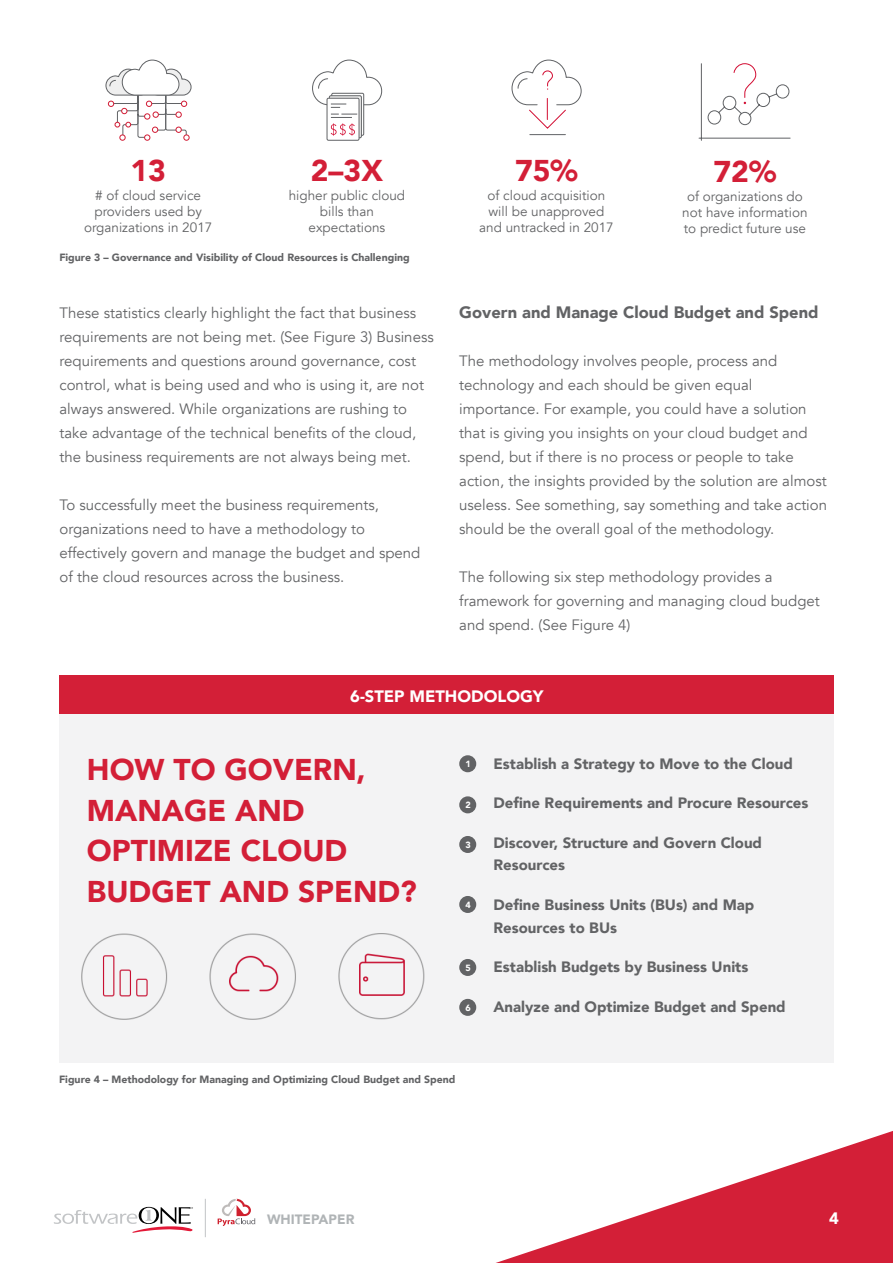
<style>
.page{position:relative;width:893px;height:1263px;background:#fff}
.page>*{position:absolute;margin:0;border:0;box-sizing:border-box;transform-origin:0 0}
.t1{font:900 30px/40.5px "Avenir";color:#d31f37}
.t2{font:900 16.5px "Avenir";color:#626365}
.t3{font:900 16.5px "Avenir";color:#fff}
.t4{font:15px/24px "Avenir";color:#626365}
.t5{font:900 15px/22.5px "Avenir";color:#626365}
.t6{font:13.5px/16.2px "Avenir";color:#626365;text-align:center}
.t7{font:900 13.5px "Avenir";color:#b0b4b6}
.t8{font:900 10.5px "Avenir";color:#626365}
.t9{font:900 9px "Avenir";color:#fff}
</style>
<div class="page">
<svg style="left:496px;top:1131px;width:397px;height:132px"></svg>
<svg style="left:54px;top:1207px;width:139px;height:26px"></svg>
<hr style="left:205px;top:1199px;width:1px;height:38px;background:#c2c4c6">
<svg style="left:218px;top:1199px;width:37px;height:27px"></svg>
<div style="left:60px;top:714px;width:774px;height:348px;background:#f3f3f4"></div>
<img style="left:81px;top:933px;width:344px;height:87px">
<svg style="left:105px;top:59px;width:87px;height:82px"></svg>
<hr style="left:530px;top:134px;width:35px;height:1px;background:#606265">
<svg style="left:511px;top:59px;width:71px;height:70px"></svg>
<div style="left:327px;top:98px;width:32px;height:43px;border:1px solid #606265"></div>
<svg style="left:312px;top:59px;width:70px;height:81px"></svg>
<svg style="left:698px;top:63px;width:93px;height:78px"></svg>
<div style="left:60px;top:676px;width:774px;height:38px;background:#d31f37"></div>
<div style="left:459px;top:999px;width:17px;height:17px;background:#626365;border-radius:50%"></div>
<div style="left:459px;top:959px;width:17px;height:17px;background:#626365;border-radius:50%"></div>
<div style="left:459px;top:896px;width:17px;height:17px;background:#626365;border-radius:50%"></div>
<div style="left:459px;top:836px;width:17px;height:17px;background:#626365;border-radius:50%"></div>
<div style="left:459px;top:796px;width:17px;height:17px;background:#626365;border-radius:50%"></div>
<div style="left:459px;top:755px;width:17px;height:17px;background:#626365;border-radius:50%"></div>
<h1 class="t1" style="left:130px;top:150px;width:37px">13</h1>
<h1 class="t1" style="left:311px;top:150px;width:74px">2–3X</h1>
<h1 class="t1" style="left:515px;top:150px;width:64px">75%</h1>
<h1 class="t1" style="left:713px;top:150px;width:64px">72%</h1>
<p class="t6" style="left:84px;top:188px;width:130px"># of cloud service providers used by organizations in 2017</p>
<p class="t6" style="left:479px;top:188px;width:136px">of cloud acquisition will be unapproved and untracked in 2017</p>
<p class="t6" style="left:289px;top:188px;width:118px">higher public cloud bills than expectations</p>
<p class="t6" style="left:682px;top:188px;width:127px">of organizations do not have information to predict future use</p>
<p class="t8" style="left:59px;top:248px;width:352px">Figure 3 – Governance and Visibility of Cloud Resources is Challenging</p>
<p class="t4" style="left:60px;top:301px;width:376px">These statistics clearly highlight the fact that business requirements are not being met. (See Figure 3) Business requirements and questions around governance, cost control, what is being used and who is using it, are not always answered. While organizations are rushing to take advantage of the technical benefits of the cloud, the business requirements are not always being met.</p>
<p class="t4" style="left:60px;top:493px;width:362px">To successfully meet the business requirements, organizations need to have a methodology to effectively govern and manage the budget and spend of the cloud resources across the business.</p>
<p class="t2" style="left:459px;top:298px;width:361px">Govern and Manage Cloud Budget and Spend</p>
<p class="t4" style="left:459px;top:349px;width:369px">The methodology involves people, process and technology and each should be given equal importance. For example, you could have a solution that is giving you insights on your cloud budget and spend, but if there is no process or people to take action, the insights provided by the solution are almost useless. See something, say something and take action should be the overall goal of the methodology.</p>
<p class="t4" style="left:459px;top:565px;width:362px">The following six step methodology provides a framework for governing and managing cloud budget and spend. (See Figure 4)</p>
<p class="t3" style="left:350px;top:682px;width:195px">6-STEP METHODOLOGY</p>
<h1 class="t1" style="left:87px;top:749px;width:332px">HOW TO GOVERN,<br>MANAGE AND<br>OPTIMIZE CLOUD<br>BUDGET AND SPEND?</h1>
<p class="t9" style="left:465px;top:756px;width:7px">1</p>
<p class="t9" style="left:465px;top:797px;width:7px">2</p>
<p class="t9" style="left:465px;top:837px;width:7px">3</p>
<p class="t9" style="left:465px;top:897px;width:7px">4</p>
<p class="t9" style="left:465px;top:960px;width:7px">5</p>
<p class="t9" style="left:465px;top:1000px;width:7px">6</p>
<p class="t5" style="left:493px;top:752px;width:301px">Establish a Strategy to Move to the Cloud</p>
<p class="t5" style="left:493px;top:792px;width:316px">Define Requirements and Procure Resources</p>
<p class="t5" style="left:493px;top:831px;width:270px">Discover, Structure and Govern Cloud<br>Resources</p>
<p class="t5" style="left:493px;top:893px;width:262px">Define Business Units (BUs) and Map<br>Resources to BUs</p>
<p class="t5" style="left:493px;top:955px;width:256px">Establish Budgets by Business Units</p>
<p class="t5" style="left:493px;top:995px;width:294px">Analyze and Optimize Budget and Spend</p>
<p class="t8" style="left:59px;top:1071px;width:398px">Figure 4 – Methodology for Managing and Optimizing Cloud Budget and Spend</p>
<p class="t7" style="left:267px;top:1208px;width:89px">WHITEPAPER</p>
<p class="t3" style="left:829px;top:1204px;width:11px">4</p>
</div>
